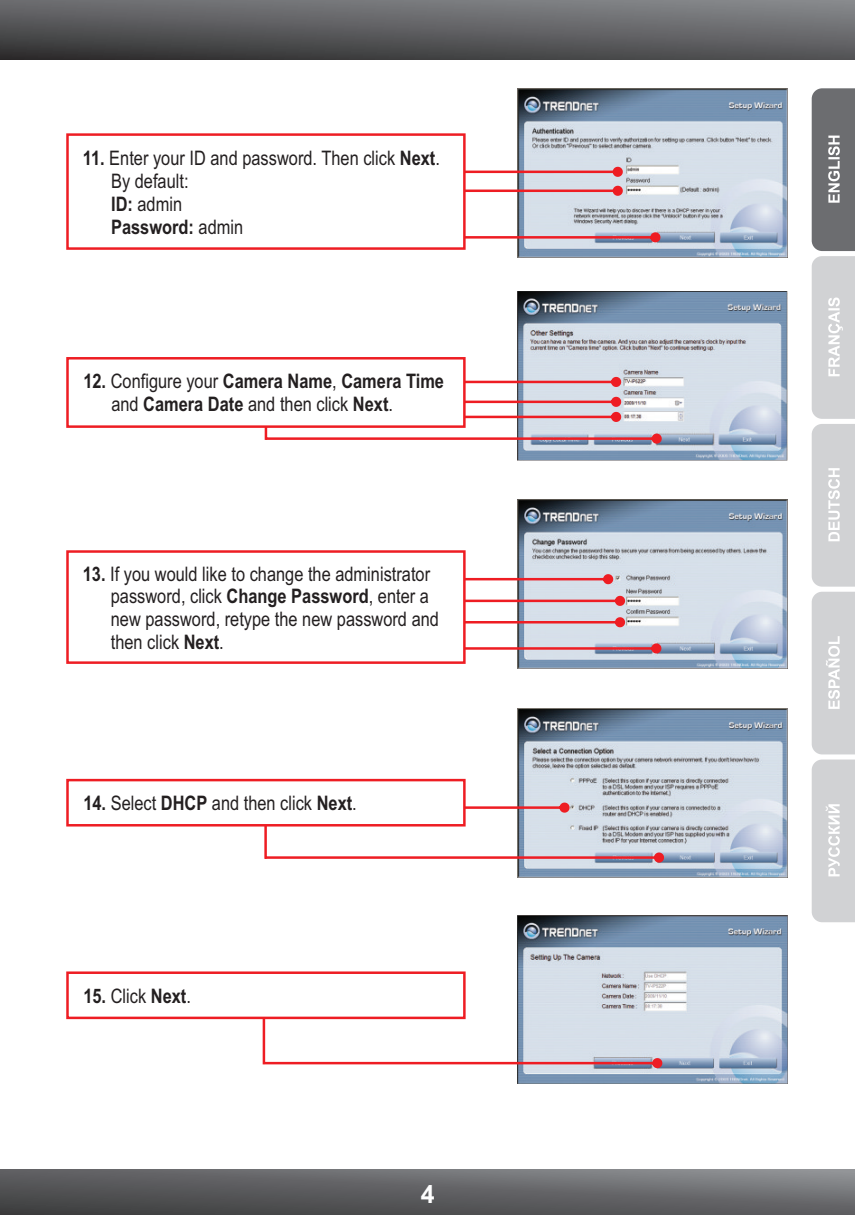
<style>
.page{position:relative;width:855px;height:1215px;background:#fff}
.page>*{position:absolute;margin:0;border:0;box-sizing:border-box;transform-origin:0 0}
.t1{font:700 25px "Arial";color:#fff}
.t2{font:20px/22.8px "Arial Narrow";color:#231f20}
.t3{font:700 20px/22.8px "Arial Narrow";color:#231f20}
.s1{font-weight:700}
.s2{font-weight:400}
</style>
<div class="page">
<svg style="left:0;top:0;width:855px;height:59px;background:#5e5e61"></svg>
<svg style="left:0;top:1170px;width:855px;height:45px;background:#606163"></svg>
<svg style="left:812px;top:88px;width:43px;height:666px;background:#bdbec0"></svg>
<svg style="left:812px;top:760px;width:43px;height:162px;background:#d3d4d6"></svg>
<img style="left:518px;top:915px;width:270px;height:169px">
<img style="left:518px;top:88px;width:270px;height:170px">
<svg style="left:467px;top:167px;width:156px;height:10px"></svg>
<svg style="left:467px;top:186px;width:193px;height:56px"></svg>
<svg style="left:66px;top:133px;width:401px;height:117px"></svg>
<img style="left:518px;top:292px;width:270px;height:168px">
<svg style="left:66px;top:356px;width:596px;height:88px"></svg>
<img style="left:518px;top:500px;width:270px;height:169px">
<svg style="left:467px;top:574px;width:146px;height:10px"></svg>
<svg style="left:467px;top:592px;width:194px;height:62px"></svg>
<svg style="left:66px;top:550px;width:401px;height:114px"></svg>
<img style="left:518px;top:709px;width:270px;height:169px">
<svg style="left:66px;top:778px;width:598px;height:85px"></svg>
<svg style="left:66px;top:970px;width:596px;height:98px"></svg>
<p class="t2" style="left:111px;top:149px;width:330px;text-indent:-28px"><span class="s1">11.</span> Enter your ID and password. Then click <span class="s1">Next</span>.<br>By default:<br><span class="s1">ID:</span> admin<br><span class="s1">Password:</span> admin</p>
<p class="t3" style="left:111px;top:372px;width:334px;text-indent:-28px">12. <span class="s2">Configure your</span> Camera Name<span class="s2">,</span> Camera Time <span class="s2">and</span> Camera Date <span class="s2">and then click</span> Next<span class="s2">.</span></p>
<p class="t2" style="left:111px;top:564px;width:330px;text-indent:-28px"><span class="s1">13.</span> If you would like to change the administrator password, click <span class="s1">Change Password</span>, enter a new password, retype the new password and then click <span class="s1">Next</span>.</p>
<p class="t2" style="left:83px;top:794px;width:275px"><span class="s1">14.</span> Select <span class="s1">DHCP</span> and then click <span class="s1">Next</span>.</p>
<p class="t3" style="left:83px;top:986px;width:109px">15. <span class="s2">Click</span> Next<span class="s2">.</span></p>
<p class="t1" style="left:421px;top:1185px;width:15px">4</p>
</div>
